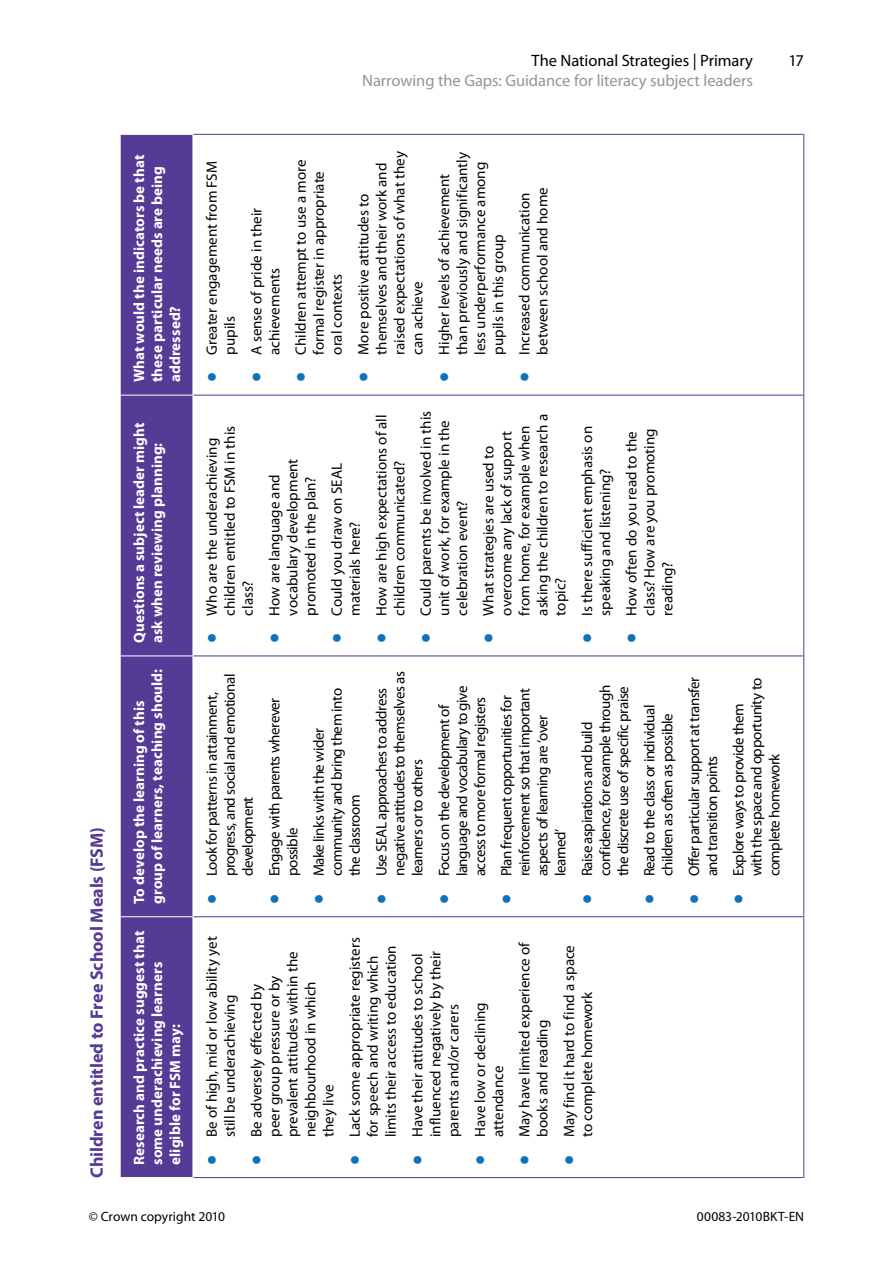
<style>
.page{position:relative;width:893px;height:1263px;background:#fff}
.page>*{position:absolute;margin:0;border:0;box-sizing:border-box;transform-origin:0 0}
.Table_title{font:700 18px "Myriad Pro";letter-spacing:-.005em;color:#553a96}
.t1{font:16.5px "Myriad Pro";letter-spacing:-.005em;color:#939598}
.t2{font:16.5px "Myriad Pro";letter-spacing:-.005em;color:#000}
.Para_table_bullet1{font:15px/18px "Myriad Pro";letter-spacing:-.005em;color:#000}
.Para_table_bullet1-2{font:15px/18px "Myriad Pro";letter-spacing:-.03em;color:#000}
.Para_table{font:700 15px/18px "Myriad Pro";letter-spacing:.005em;color:#fff}
.t3{font:13.5px "Myriad Pro";color:#000}
.s1{font-weight:700;font-size:30px;color:#1072ba}
</style>
<div class="page">
<div style="left:121px;top:135px;width:72px;height:1042px;background:#553a96"></div>
<hr style="left:193px;top:916px;width:610px;height:1px;background:#553a96">
<hr style="left:193px;top:655px;width:610px;height:1px;background:#553a96">
<hr style="left:193px;top:395px;width:610px;height:1px;background:#553a96">
<hr style="left:193px;top:1177px;width:610px;height:1px;background:#553a96">
<hr style="left:193px;top:134px;width:610px;height:1px;background:#553a96">
<hr style="left:803px;top:917px;width:1px;height:261px;background:#553a96">
<hr style="left:803px;top:656px;width:1px;height:261px;background:#553a96">
<hr style="left:803px;top:395px;width:1px;height:261px;background:#553a96">
<hr style="left:803px;top:134px;width:1px;height:261px;background:#553a96">
<hr style="left:121px;top:916px;width:72px;height:1px;background:#fff">
<hr style="left:121px;top:655px;width:72px;height:1px;background:#fff">
<hr style="left:121px;top:395px;width:72px;height:1px;background:#fff">
<hr style="left:193px;top:917px;width:1px;height:261px;background:#fff">
<hr style="left:193px;top:656px;width:1px;height:261px;background:#fff">
<hr style="left:193px;top:395px;width:1px;height:261px;background:#fff">
<hr style="left:193px;top:134px;width:1px;height:261px;background:#fff">
<p class="Table_title" style="left:85px;top:1178px;width:352px;rotate:-90deg">Children entitled to Free School Meals (FSM)</p>
<p class="t2" style="left:531px;top:50px;width:223px">The National Strategies | Primary</p>
<p class="t2" style="left:788px;top:50px;width:17px">17</p>
<p class="t1" style="left:362px;top:70px;width:392px">Narrowing the Gaps: Guidance for literacy subject leaders</p>
<p class="Para_table" style="left:130px;top:382px;width:229px;rotate:-90deg">What would the indicators be that these particular needs are being addressed?</p>
<p class="Para_table" style="left:130px;top:643px;width:222px;rotate:-90deg">Questions a subject leader might ask when reviewing planning:</p>
<p class="Para_table" style="left:130px;top:904px;width:237px;rotate:-90deg">To develop the learning of this group of learners, teaching should:</p>
<p class="Para_table" style="left:130px;top:1165px;width:236px;rotate:-90deg">Research and practice suggest that some underachieving learners eligible for FSM may:</p>
<p class="Para_table_bullet1" style="left:203px;top:355px;width:195px;text-indent:-28px;rotate:-90deg"><span class="s1">•</span> Greater engagement from FSM pupils</p>
<p class="Para_table_bullet1" style="left:247px;top:355px;width:148px;text-indent:-28px;rotate:-90deg"><span class="s1">•</span> A sense of pride in their achievements</p>
<p class="Para_table_bullet1" style="left:292px;top:355px;width:196px;text-indent:-28px;rotate:-90deg"><span class="s1">•</span> Children attempt to use a more formal register in appropriate oral contexts</p>
<p class="Para_table_bullet1" style="left:354px;top:355px;width:205px;text-indent:-28px;rotate:-90deg"><span class="s1">•</span> More positive attitudes to themselves and their work and raised expectations of what they can achieve</p>
<p class="Para_table_bullet1" style="left:435px;top:355px;width:204px;text-indent:-28px;rotate:-90deg"><span class="s1">•</span> Higher levels of achievement than previously and significantly less underperformance among pupils in this group</p>
<p class="Para_table_bullet1" style="left:515px;top:355px;width:169px;text-indent:-28px;rotate:-90deg"><span class="s1">•</span> Increased communication between school and home</p>
<p class="Para_table_bullet1" style="left:203px;top:615px;width:191px;text-indent:-28px;rotate:-90deg"><span class="s1">•</span> Who are the underachieving children entitled to FSM in this class?</p>
<p class="Para_table_bullet1" style="left:265px;top:615px;width:158px;text-indent:-28px;rotate:-90deg"><span class="s1">•</span> How are language and vocabulary development promoted in the plan?</p>
<p class="Para_table_bullet1" style="left:328px;top:615px;width:154px;text-indent:-28px;rotate:-90deg"><span class="s1">•</span> Could you draw on SEAL materials here?</p>
<p class="Para_table_bullet1" style="left:372px;top:615px;width:202px;text-indent:-28px;rotate:-90deg"><span class="s1">•</span> How are high expectations of all children communicated?</p>
<p class="Para_table_bullet1" style="left:417px;top:615px;width:206px;text-indent:-28px;rotate:-90deg"><span class="s1">•</span> Could parents be involved in this unit of work, for example in the celebration event?</p>
<p class="Para_table_bullet1" style="left:479px;top:615px;width:203px;text-indent:-28px;rotate:-90deg"><span class="s1">•</span> What strategies are used to overcome any lack of support from home, for example when asking the children to research a topic?</p>
<p class="Para_table_bullet1" style="left:578px;top:615px;width:191px;text-indent:-28px;rotate:-90deg"><span class="s1">•</span> Is there sufficient emphasis on speaking and listening?</p>
<p class="Para_table_bullet1" style="left:622px;top:615px;width:188px;text-indent:-28px;rotate:-90deg"><span class="s1">•</span> How often do you read to the class? How are you promoting reading?</p>
<p class="Para_table_bullet1-2" style="left:203px;top:876px;width:204px;text-indent:-28px;rotate:-90deg"><span class="s1">•</span> Look for patterns in attainment, progress, and social and emotional development</p>
<p class="Para_table_bullet1-2" style="left:265px;top:876px;width:180px;text-indent:-28px;rotate:-90deg"><span class="s1">•</span> Engage with parents wherever possible</p>
<p class="Para_table_bullet1-2" style="left:310px;top:876px;width:190px;text-indent:-28px;rotate:-90deg"><span class="s1">•</span> Make links with the wider community and bring them into the classroom</p>
<p class="Para_table_bullet1-2" style="left:372px;top:876px;width:207px;text-indent:-28px;rotate:-90deg"><span class="s1">•</span> Use SEAL approaches to address negative attitudes to themselves as learners or to others</p>
<p class="Para_table_bullet1-2" style="left:435px;top:876px;width:192px;text-indent:-28px;rotate:-90deg"><span class="s1">•</span> Focus on the development of language and vocabulary to give access to more formal registers</p>
<p class="Para_table_bullet1-2" style="left:497px;top:876px;width:190px;text-indent:-28px;rotate:-90deg"><span class="s1">•</span> Plan frequent opportunities for reinforcement so that important aspects of learning are ‘over learned’</p>
<p class="Para_table_bullet1-2" style="left:578px;top:876px;width:193px;text-indent:-28px;rotate:-90deg"><span class="s1">•</span> Raise aspirations and build confidence, for example through the discrete use of specific praise</p>
<p class="Para_table_bullet1-2" style="left:640px;top:876px;width:173px;text-indent:-28px;rotate:-90deg"><span class="s1">•</span> Read to the class or individual children as often as possible</p>
<p class="Para_table_bullet1-2" style="left:685px;top:876px;width:201px;text-indent:-28px;rotate:-90deg"><span class="s1">•</span> Offer particular support at transfer and transition points</p>
<p class="Para_table_bullet1-2" style="left:729px;top:876px;width:200px;text-indent:-28px;rotate:-90deg"><span class="s1">•</span> Explore ways to provide them with the space and opportunity to complete homework</p>
<p class="Para_table_bullet1" style="left:203px;top:1137px;width:202px;text-indent:-28px;rotate:-90deg"><span class="s1">•</span> Be of high, mid or low ability yet still be underachieving</p>
<p class="Para_table_bullet1" style="left:247px;top:1137px;width:187px;text-indent:-28px;rotate:-90deg"><span class="s1">•</span> Be adversely effected by<br>peer group pressure or by prevalent attitudes within the neighbourhood in which they live</p>
<p class="Para_table_bullet1" style="left:346px;top:1137px;width:201px;text-indent:-28px;rotate:-90deg"><span class="s1">•</span> Lack some appropriate registers for speech and writing which limits their access to education</p>
<p class="Para_table_bullet1" style="left:408px;top:1137px;width:188px;text-indent:-28px;rotate:-90deg"><span class="s1">•</span> Have their attitudes to school influenced negatively by their parents and/or carers</p>
<p class="Para_table_bullet1" style="left:471px;top:1137px;width:137px;text-indent:-28px;rotate:-90deg"><span class="s1">•</span> Have low or declining attendance</p>
<p class="Para_table_bullet1" style="left:515px;top:1137px;width:197px;text-indent:-28px;rotate:-90deg"><span class="s1">•</span> May have limited experience of books and reading</p>
<p class="Para_table_bullet1" style="left:560px;top:1137px;width:193px;text-indent:-28px;rotate:-90deg"><span class="s1">•</span> May find it hard to find a space to complete homework</p>
<p class="t3" style="left:89px;top:1208px;width:138px">© Crown copyright 2010</p>
<p class="t3" style="left:697px;top:1208px;width:109px">00083-2010BKT-EN</p>
</div>
